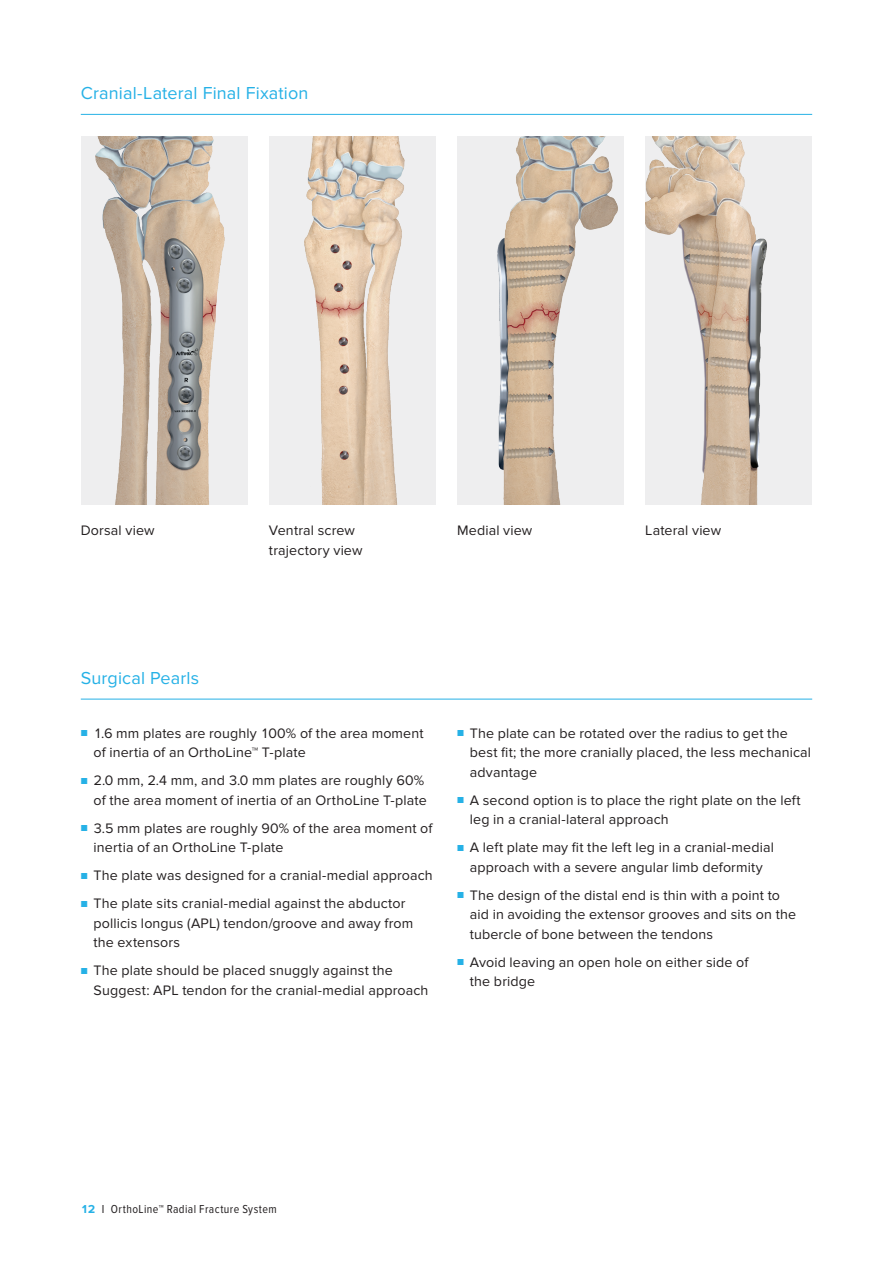
<style>
.page{position:relative;width:893px;height:1263px;background:#fff}
.page>*{position:absolute;margin:0;border:0;box-sizing:border-box;transform-origin:0 0}
.t1{font:18px "Proxima Nova";letter-spacing:.01em;color:#26b1e6}
.t2{font:14.25px/19.5px "Proxima Nova";letter-spacing:.01em;color:#231f20}
.t3{font:12px "Proxima Nova Cond";letter-spacing:.035em;color:#231f20}
.s1{font-size:10.5px;color:#26b1e6}
.s2{font-family:"Proxima Nova";font-weight:700;color:#26b1e6}
</style>
<div class="page">
<img style="left:81px;top:136px;width:167px;height:369px">
<img style="left:457px;top:136px;width:167px;height:369px">
<img style="left:269px;top:136px;width:167px;height:369px">
<img style="left:645px;top:136px;width:167px;height:369px">
<hr style="left:81px;top:114px;width:731px;height:1px;background:#26b1e6">
<hr style="left:81px;top:699px;width:731px;height:1px;background:#26b1e6">
<p class="t1" style="left:81px;top:83px;width:229px">Cranial-Lateral Final Fixation</p>
<p class="t2" style="left:81px;top:521px;width:75px">Dorsal view</p>
<p class="t2" style="left:269px;top:521px;width:87px">Ventral screw</p>
<p class="t2" style="left:457px;top:521px;width:77px">Medial view</p>
<p class="t2" style="left:269px;top:540px;width:95px">trajectory view</p>
<p class="t1" style="left:81px;top:668px;width:120px">Surgical Pearls</p>
<p class="t2" style="left:645px;top:521px;width:77px">Lateral view</p>
<p class="t2" style="left:94px;top:723px;width:332px;text-indent:-13px"><span class="s1">■</span> 1.6 mm plates are roughly 100% of the area moment of inertia of an OrthoLine™ T-plate</p>
<p class="t2" style="left:81px;top:771px;width:347px;text-align:right"><span class="s1">■</span> 2.0 mm, 2.4 mm, and 3.0 mm plates are roughly 60% of the area moment of inertia of an OrthoLine T-plate</p>
<p class="t2" style="left:94px;top:818px;width:340px;text-indent:-13px"><span class="s1">■</span> 3.5 mm plates are roughly 90% of the area moment of inertia of an OrthoLine T-plate</p>
<p class="t2" style="left:81px;top:866px;width:353px"><span class="s1">■</span> The plate was designed for a cranial-medial approach</p>
<p class="t2" style="left:94px;top:894px;width:321px;text-indent:-13px"><span class="s1">■</span> The plate sits cranial-medial against the abductor pollicis longus (APL) tendon/groove and away from the extensors</p>
<p class="t2" style="left:94px;top:961px;width:336px;text-indent:-13px"><span class="s1">■</span> The plate should be placed snuggly against the<br>Suggest: APL tendon for the cranial-medial approach</p>
<p class="t2" style="left:470px;top:723px;width:343px;text-indent:-13px"><span class="s1">■</span> The plate can be rotated over the radius to get the best fit; the more cranially placed, the less mechanical advantage</p>
<p class="t2" style="left:470px;top:790px;width:332px;text-indent:-13px"><span class="s1">■</span> A second option is to place the right plate on the left leg in a cranial-lateral approach</p>
<p class="t2" style="left:457px;top:838px;width:318px;text-align:center"><span class="s1">■</span> A left plate may fit the left leg in a cranial-medial approach with a severe angular limb deformity</p>
<p class="t2" style="left:470px;top:885px;width:328px;text-indent:-13px"><span class="s1">■</span> The design of the distal end is thin with a point to aid in avoiding the extensor grooves and sits on the tubercle of bone between the tendons</p>
<p class="t2" style="left:470px;top:952px;width:280px;text-indent:-13px"><span class="s1">■</span> Avoid leaving an open hole on either side of the bridge</p>
<p class="t3" style="left:81px;top:1202px;width:197px"><span class="s2">12</span> I OrthoLine™ Radial Fracture System</p>
</div>
